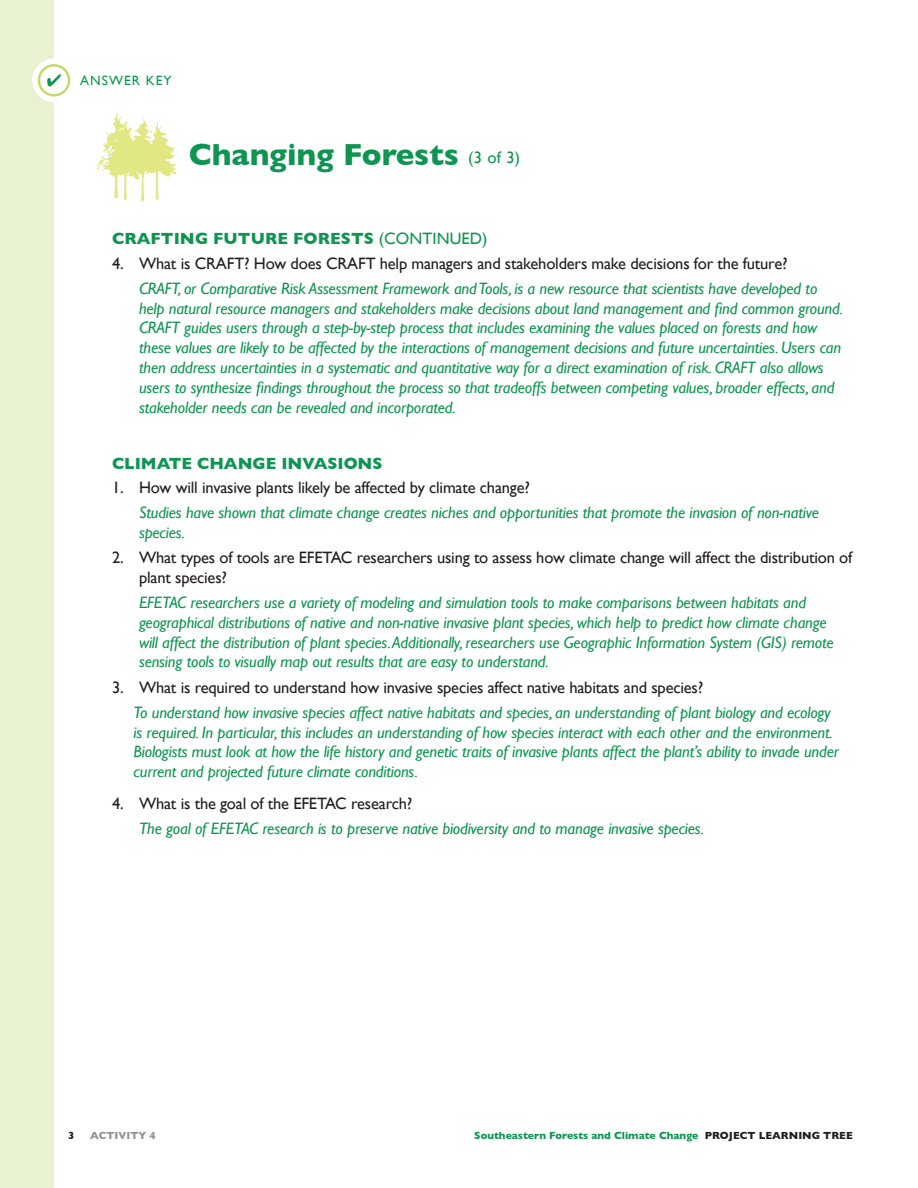
<style>
.page{position:relative;width:918px;height:1188px;background:#fff}
.page>*{position:absolute;margin:0;border:0;box-sizing:border-box;transform-origin:0 0}
.t1{font:700 31.05px "Gill Sans";color:#0f9551}
.t2{font:italic 16.5px/19.8px "Gill Sans";letter-spacing:-.01em;color:#0f9551}
.t3{font:16.5px/19.8px "Gill Sans";letter-spacing:-.01em;color:#231f20}
.t4{font:700 16.5px "Gill Sans";color:#0f9551}
.t5{font:13.5px "Gill Sans";letter-spacing:.075em;color:#0f9551}
.t6{font:700 10.5px "Gill Sans";color:#0f9551}
.t7{font:700 10.5px "Gill Sans";color:#919396}
.t8{font:700 10.5px "Gill Sans";color:#231f20}
.s1{font-weight:400;font-size:16.5px}
.s2{font-weight:400}
.s3{color:#231f20}
</style>
<div class="page">
<div style="left:0;top:0;width:54px;height:1188px;background:#e9f2d0"></div>
<div style="left:32px;top:59px;width:44px;height:43px;background:#fff;border-radius:50%"></div>
<svg style="left:47px;top:74px;width:14px;height:13px"></svg>
<div style="left:38px;top:64px;width:32px;height:33px;border:2px solid #c1d96b;border-radius:50%"></div>
<svg style="left:97px;top:112px;width:80px;height:90px"></svg>
<p class="t5" style="left:80px;top:73px;width:93px">ANSWER KEY</p>
<h1 class="t1" style="left:189px;top:136px;width:333px">Changing Forests <span class="s1">(3 of 3)</span></h1>
<p class="t4" style="left:112px;top:229px;width:377px">CRAFTING FUTURE FORESTS <span class="s2">(CONTINUED)</span></p>
<p class="t3" style="left:112px;top:253px;width:677px">4. What is CRAFT? How does CRAFT help managers and stakeholders make decisions for the future?</p>
<p class="t2" style="left:139px;top:278px;width:706px">CRAFT, or Comparative Risk Assessment Framework andTools, is a new resource that scientists have developed to help natural resource managers and stakeholders make decisions about land management and find common ground.<br>CRAFT guides users through a step-by-step process that includes examining the values placed on forests and how these values are likely to be affected by the interactions of management decisions and future uncertainties. Users can then address uncertainties in a systematic and quantitative way for a direct examination of risk. CRAFT also allows users to synthesize findings throughout the process so that tradeoffs between competing values, broader effects, and stakeholder needs can be revealed and incorporated.</p>
<p class="t4" style="left:112px;top:453px;width:272px">CLIMATE CHANGE INVASIONS</p>
<p class="t3" style="left:112px;top:477px;width:420px">1. How will invasive plants likely be affected by climate change?</p>
<p class="t2" style="left:139px;top:503px;width:681px">Studies have shown that climate change creates niches and opportunities that promote the invasion of non-native species.</p>
<p class="t3" style="left:139px;top:547px;width:715px;text-indent:-27px">2. What types of tools are EFETAC researchers using to assess how climate change will affect the distribution of plant species?</p>
<p class="t2" style="left:139px;top:593px;width:696px">EFETAC researchers use a variety of modeling and simulation tools to make comparisons between habitats and geographical distributions of native and non-native invasive plant species, which help to predict how climate change will affect the distribution of plant species.Additionally, researchers use Geographic Information System (GIS) remote sensing tools to visually map out results that are easy to understand.</p>
<p class="t3" style="left:112px;top:677px;width:593px">3. What is required to understand how invasive species affect native habitats and species?</p>
<p class="t2" style="left:134px;top:702px;width:707px">To understand how invasive species affect native habitats and species, an understanding of plant biology and ecology is required. In particular, this includes an understanding of how species interact with each other and the environment.<br>Biologists must look at how the life history and genetic traits of invasive plants affect the plant’s ability to invade under current and projected future climate conditions.</p>
<p class="t3" style="left:112px;top:793px;width:302px">4. What is the goal of the EFETAC research?</p>
<p class="t2" style="left:139px;top:819px;width:567px">The goal of EFETAC research is to preserve native biodiversity and to manage invasive species.</p>
<p class="t8" style="left:68px;top:1129px;width:8px">3</p>
<p class="t7" style="left:90px;top:1129px;width:67px">ACTIVITY 4</p>
<p class="t6" style="left:474px;top:1129px;width:380px">Southeastern Forests and Climate Change <span class="s3">PROJECT LEARNING TREE</span></p>
</div>
